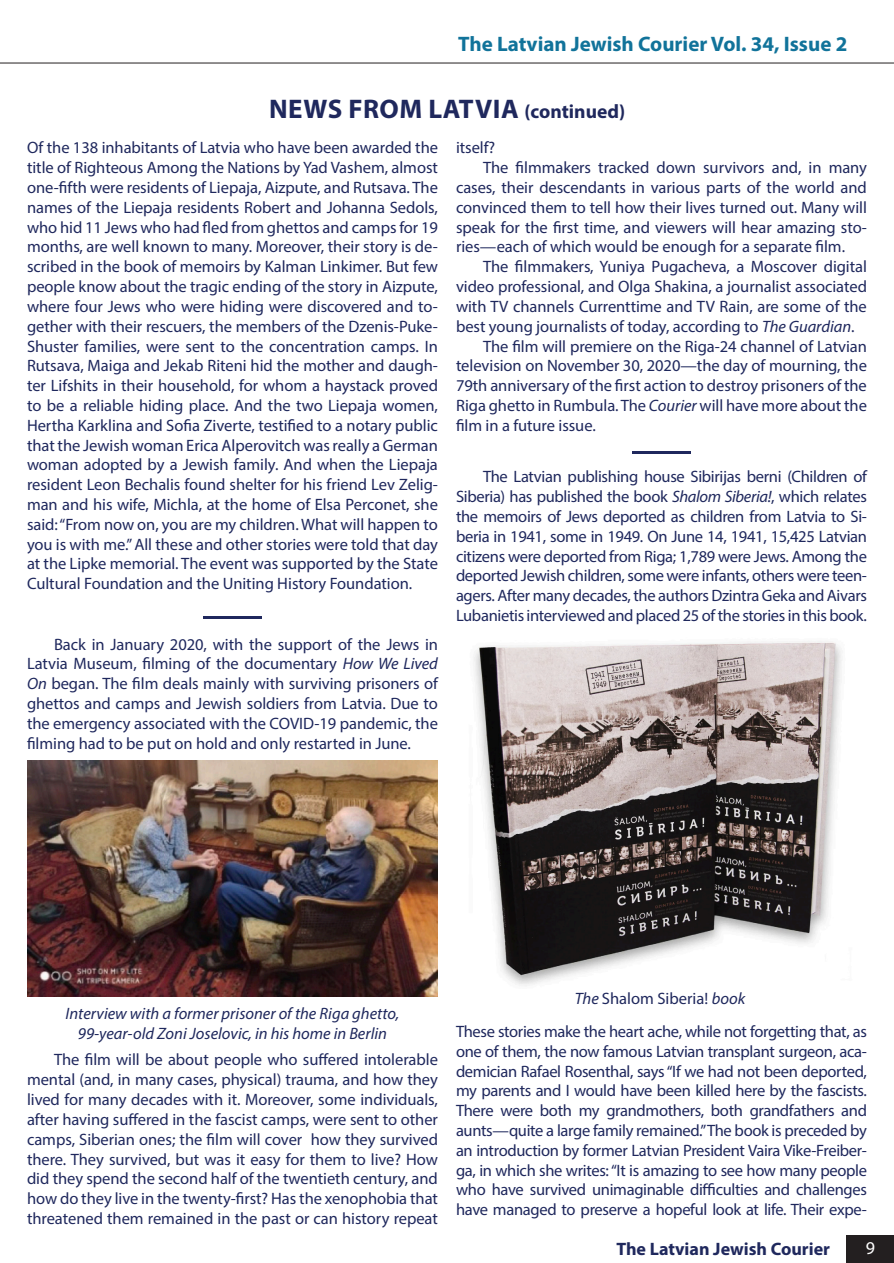
<style>
.page{position:relative;width:894px;height:1263px;background:#fff}
.page>*{position:absolute;margin:0;border:0;box-sizing:border-box;transform-origin:0 0}
.title_thing{font:700 27px "Myriad Pro";letter-spacing:.02em;color:#1f285d}
.title_thing-2{font:700 27px "Myriad Pro";letter-spacing:.02em;color:#1f285d;scale:2.3 1}
.t1{font:700 21px "Myriad Pro";color:#11739a}
.t2{font:700 18px "Myriad Pro";color:#1f285d}
.t3{font:18px "Myriad Pro";color:#fff}
.t4{font:16.5px/19.8px "Myriad Pro";letter-spacing:-.005em;color:#1f285d;text-align:justify}
.t5{font:italic 16.5px "Myriad Pro";color:#1f285d}
.s1{font-size:19.5px}
.s2{font-style:italic}
</style>
<div class="page">
<div style="left:845px;top:1236px;width:48px;height:27px;background:#231f20"></div>
<hr style="left:0;top:63px;width:893px;height:1px;background:#231f20">
<img style="left:27px;top:760px;width:411px;height:237px">
<img style="left:474px;top:641px;width:368px;height:345px">
<p class="t1" style="left:458px;top:30px;width:390px">The Latvian Jewish Courier Vol. 34, Issue 2</p>
<p class="title_thing" style="left:269px;top:92px;width:357px">NEWS FROM LATVIA <span class="s1">(continued)</span></p>
<p class="t4" style="left:27px;top:138px;width:412px">Of the 138 inhabitants of Latvia who have been awarded the title of Righteous Among the Nations by Yad Vashem, almost one-fifth were residents of Liepaja, Aizpute, and Rutsava. The names of the Liepaja residents Robert and Johanna Sedols, who hid 11 Jews who had fled from ghettos and camps for 19 months, are well known to many. Moreover, their story is de&shy;scribed in the book of memoirs by Kalman Linkimer. But few people know about the tragic ending of the story in Aizpute, where four Jews who were hiding were discovered and to&shy;gether with their rescuers, the members of the Dzenis-Puke-Shuster families, were sent to the concentration camps. In Rutsava, Maiga and Jekab Riteni hid the mother and daugh&shy;ter Lifshits in their household, for whom a haystack proved to be a reliable hiding place. And the two Liepaja women, Hertha Karklina and Sofia Ziverte, testified to a notary public that the Jewish woman Erica Alperovitch was really a German woman adopted by a Jewish family. And when the Liepaja resident Leon Bechalis found shelter for his friend Lev Zelig&shy;man and his wife, Michla, at the home of Elsa Perconet, she said: “From now on, you are my children. What will happen to you is with me.” All these and other stories were told that day at the Lipke memorial. The event was supported by the State Cultural Foundation and the Uniting History Foundation.</p>
<p class="title_thing-2" style="left:201px;top:597px;width:29px">—</p>
<p class="t4" style="left:27px;top:634px;width:412px;text-indent:27px">Back in January 2020, with the support of the Jews in Latvia Museum, filming of the documentary <span class="s2">How We Lived On</span> began. The film deals mainly with surviving prisoners of ghettos and camps and Jewish soldiers from Latvia. Due to the emergency associated with the COVID-19 pandemic, the filming had to be put on hold and only restarted in June.</p>
<p class="t4" style="left:456px;top:138px;width:41px">itself?</p>
<p class="t4" style="left:456px;top:157px;width:412px;text-indent:27px">The filmmakers tracked down survivors and, in many cases, their descendants in various parts of the world and convinced them to tell how their lives turned out. Many will speak for the first time, and viewers will hear amazing sto&shy;ries—each of which would be enough for a separate film.</p>
<p class="t4" style="left:456px;top:256px;width:412px;text-indent:27px">The filmmakers, Yuniya Pugacheva, a Moscover digital video professional, and Olga Shakina, a journalist associated with TV channels Currenttime and TV Rain, are some of the best young journalists of today, according to <span class="s2">The Guardian</span>.</p>
<p class="t4" style="left:456px;top:336px;width:412px;text-indent:27px">The film will premiere on the Riga-24 channel of Latvian television on November 30, 2020—the day of mourning, the 79th anniversary of the first action to destroy prisoners of the Riga ghetto in Rumbula. The <span class="s2">Courier</span> will have more about the film in a future issue.</p>
<p class="title_thing-2" style="left:630px;top:433px;width:28px">—</p>
<p class="t4" style="left:456px;top:466px;width:412px;text-indent:27px">The Latvian publishing house Sibirijas berni (Children of Siberia) has published the book <span class="s2">Shalom Siberia!</span>, which relates the memoirs of Jews deported as children from Latvia to Si&shy;beria in 1941, some in 1949. On June 14, 1941, 15,425 Latvian citizens were deported from Riga; 1,789 were Jews. Among the deported Jewish children, some were infants, others were teen&shy;agers. After many decades, the authors Dzintra Geka and Aivars Lubanietis interviewed and placed 25 of the stories in this book.</p>
<p class="t5" style="left:66px;top:1003px;width:335px">Interview with a former prisoner of the Riga ghetto,</p>
<p class="t5" style="left:78px;top:1022px;width:310px">99-year-old Zoni Joselovic, in his home in Berlin</p>
<p class="t4" style="left:27px;top:1049px;width:412px;text-indent:27px">The film will be about people who suffered intolerable mental (and, in many cases, physical) trauma, and how they lived for many decades with it. Moreover, some individuals, after having suffered in the fascist camps, were sent to other camps, Siberian ones; the film will cover how they survived there. They survived, but was it easy for them to live? How did they spend the second half of the twentieth century, and how do they live in the twenty-first? Has the xenophobia that threatened them remained in the past or can history repeat</p>
<p class="t4" style="left:574px;top:988px;width:172px"><span class="s2">The</span> Shalom Siberia! <span class="s2">book</span></p>
<p class="t4" style="left:456px;top:1021px;width:412px">These stories make the heart ache, while not forgetting that, as one of them, the now famous Latvian transplant surgeon, aca&shy;demician Rafael Rosenthal, says “If we had not been deported, my parents and I would have been killed here by the fascists.<br>There were both my grandmothers, both grandfathers and aunts—quite a large family remained.” The book is preceded by an introduction by former Latvian President Vaira Vike-Freiber&shy;ga, in which she writes: “It is amazing to see how many people who have survived unimaginable difficulties and challenges have managed to preserve a hopeful look at life. Their expe-</p>
<p class="t2" style="left:616px;top:1236px;width:215px">The Latvian Jewish Courier</p>
<p class="t3" style="left:865px;top:1236px;width:11px">9</p>
</div>
